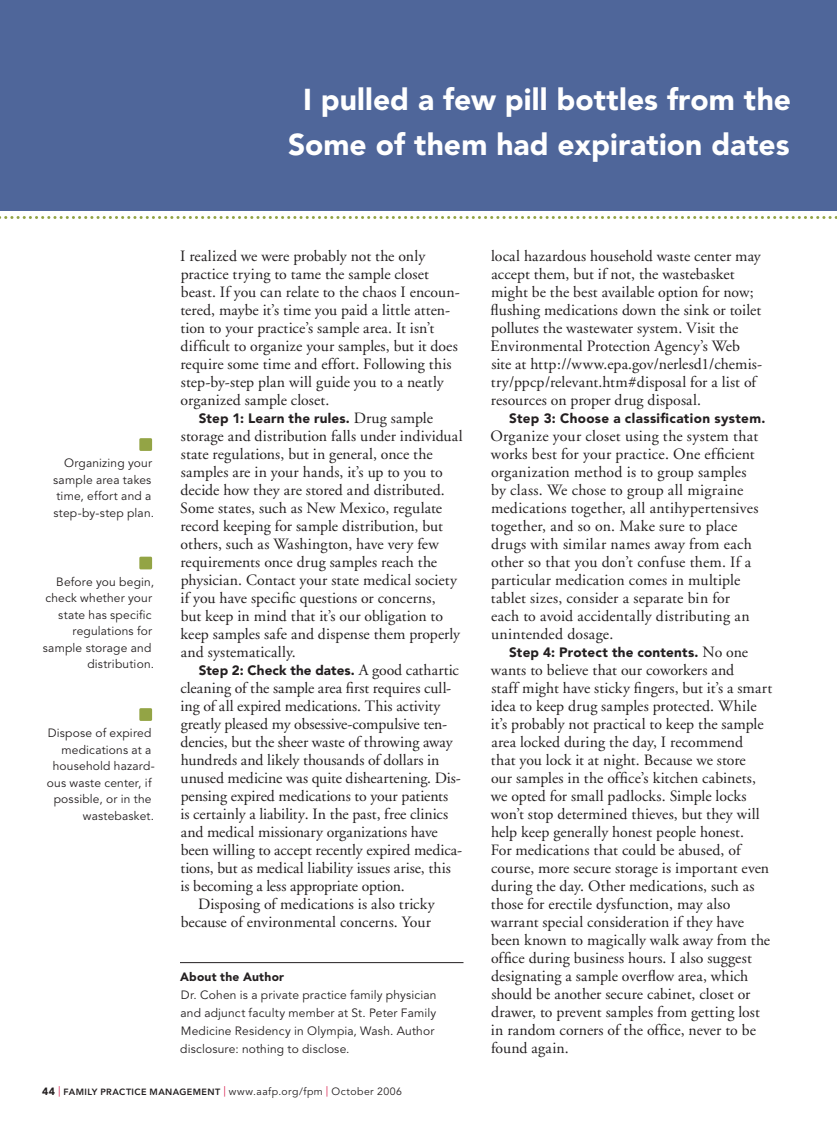
<style>
.page{position:relative;width:837px;height:1134px;background:#fff}
.page>*{position:absolute;margin:0;border:0;box-sizing:border-box;transform-origin:0 0}
.t1{font:900 30px/45px "Avenir LT Std";letter-spacing:.005em;color:#fff;text-align:center}
.t2{font:15.75px/18px "Adobe Garamond";letter-spacing:.005em;color:#231f20}
.t3{font:900 13.5px "Avenir LT Std";letter-spacing:.02em;color:#231f20}
.t4{font:12px/16.5px "Avenir LT Std";letter-spacing:.015em;color:#231f20}
.t5{font:900 12px "Avenir LT Std";letter-spacing:.02em;color:#231f20}
.t6{font:10.5px "Avenir LT Std";letter-spacing:.045em;color:#231f20}
.s1{font-family:"Adobe Garamond";font-weight:400;font-size:15.75px}
.s2{font-weight:900}
.s3{font-family:"Adobe Garamond";color:#d71043}
.s4{font-weight:800;font-size:9px}
</style>
<div class="page">
<div style="left:0;top:0;width:837px;height:211px;background:#4f669a"></div>
<hr style="left:180px;top:962px;width:284px;height:1px;background:#231f20">
<div style="left:139px;top:438px;width:13px;height:13px;background:#93a445;border-radius:2px"></div>
<div style="left:139px;top:557px;width:13px;height:12px;background:#93a445;border-radius:2px"></div>
<div style="left:139px;top:708px;width:13px;height:13px;background:#93a445;border-radius:2px"></div>
<svg style="left:0;top:216px;width:837px;height:3px"></svg>
<h1 class="t1" style="left:288px;top:77px;width:504px">I pulled a few pill bottles from the<br>Some of them had expiration dates</h1>
<p class="t4" style="left:53px;top:455px;width:102px;text-indent:11px">Organizing your sample area takes time, effort and a step-by-step plan.</p>
<p class="t4" style="left:43px;top:574px;width:113px;text-align:right">Before you begin, check whether your state has specific regulations for sample storage and distribution.</p>
<p class="t4" style="left:47px;top:725px;width:109px;text-align:right">Dispose of expired medications at a household hazard&shy;ous waste center, if possible, or in the wastebasket.</p>
<p class="t2" style="left:180px;top:247px;width:281px">I realized we were probably not the only practice trying to tame the sample closet beast. If you can relate to the chaos I encoun&shy;tered, maybe it’s time you paid a little atten&shy;tion to your practice’s sample area. It isn’t difficult to organize your samples, but it does require some time and effort. Following this step-by-step plan will guide you to a neatly organized sample closet.</p>
<p class="t3" style="left:199px;top:410px;width:236px">Step 1: Learn the rules. <span class="s1">Drug sample</span></p>
<p class="t2" style="left:180px;top:427px;width:284px">storage and distribution falls under individual state regulations, but in general, once the samples are in your hands, it’s up to you to decide how they are stored and distributed.<br>Some states, such as New Mexico, regulate record keeping for sample distribution, but others, such as Washington, have very few requirements once drug samples reach the physician. Contact your state medical society if you have specific questions or concerns,<br>but keep in mind that it’s our obligation to keep samples safe and dispense them properly and systematically.</p>
<p class="t3" style="left:199px;top:662px;width:262px">Step 2: Check the dates. <span class="s1">A good cathartic</span></p>
<p class="t2" style="left:181px;top:679px;width:272px">cleaning of the sample area first requires cull-</p>
<p class="t2" style="left:180px;top:697px;width:262px">ing of all expired medications. This activity</p>
<p class="t2" style="left:181px;top:715px;width:268px">greatly pleased my obsessive-compulsive ten-</p>
<p class="t2" style="left:181px;top:733px;width:274px">dencies, but the sheer waste of throwing away</p>
<p class="t2" style="left:181px;top:751px;width:260px">hundreds and likely thousands of dollars in</p>
<p class="t2" style="left:181px;top:769px;width:282px">unused medicine was quite disheartening. Dis-</p>
<p class="t2" style="left:181px;top:787px;width:269px">pensing expired medications to your patients</p>
<p class="t2" style="left:180px;top:805px;width:269px">is certainly a liability. In the past, free clinics</p>
<p class="t2" style="left:181px;top:823px;width:259px">and medical missionary organizations have</p>
<p class="t2" style="left:181px;top:841px;width:283px">been willing to accept recently expired medica-</p>
<p class="t2" style="left:180px;top:859px;width:272px">tions, but as medical liability issues arise, this</p>
<p class="t2" style="left:180px;top:877px;width:226px">is becoming a less appropriate option.</p>
<p class="t2" style="left:198px;top:895px;width:238px">Disposing of medications is also tricky</p>
<p class="t2" style="left:181px;top:913px;width:252px">because of environmental concerns. Your</p>
<p class="t5" style="left:180px;top:970px;width:106px">About the Author</p>
<p class="t4" style="left:180px;top:986px;width:258px;line-height:18px">Dr. Cohen is a private practice family physician and adjunct faculty member at St. Peter Family Medicine Residency in Olympia, Wash. Author disclosure: nothing to disclose.</p>
<p class="t2" style="left:491px;top:247px;width:273px">local hazardous household waste center may accept them, but if not, the wastebasket might be the best available option for now; flushing medications down the sink or toilet pollutes the wastewater system. Visit the Environmental Protection Agency’s Web site at http://www.epa.gov/nerlesd1/chemis&shy;try/ppcp/relevant.htm#disposal for a list of resources on proper drug disposal.</p>
<p class="t3" style="left:509px;top:410px;width:258px">Step 3: Choose a classification system.</p>
<p class="t2" style="left:491px;top:427px;width:269px">Organize your closet using the system that works best for your practice. One efficient organization method is to group samples by class. We chose to group all migraine medications together, all antihypertensives together, and so on. Make sure to place drugs with similar names away from each other so that you don’t confuse them. If a particular medication comes in multiple tablet sizes, consider a separate bin for each to avoid accidentally distributing an unintended dosage.</p>
<p class="t3" style="left:509px;top:644px;width:240px">Step 4: Protect the contents. <span class="s1">No one</span></p>
<p class="t2" style="left:491px;top:661px;width:283px">wants to believe that our coworkers and<br>staff might have sticky fingers, but it’s a smart idea to keep drug samples protected. While it’s probably not practical to keep the sample area locked during the day, I recommend<br>that you lock it at night. Because we store<br>our samples in the office’s kitchen cabinets, we opted for small padlocks. Simple locks won’t stop determined thieves, but they will help keep generally honest people honest.<br>For medications that could be abused, of course, more secure storage is important even during the day. Other medications, such as those for erectile dysfunction, may also warrant special consideration if they have been known to magically walk away from the office during business hours. I also suggest designating a sample overflow area, which should be another secure cabinet, closet or drawer, to prevent samples from getting lost in random corners of the office, never to be found again.</p>
<p class="t6" style="left:42px;top:1086px;width:362px"><span class="s2">44</span> <span class="s3">|</span> <span class="s4">FAMILY PRACTICE MANAGEMENT</span> <span class="s3">|</span> www.aafp.org/fpm <span class="s3">|</span> October 2006</p>
</div>
